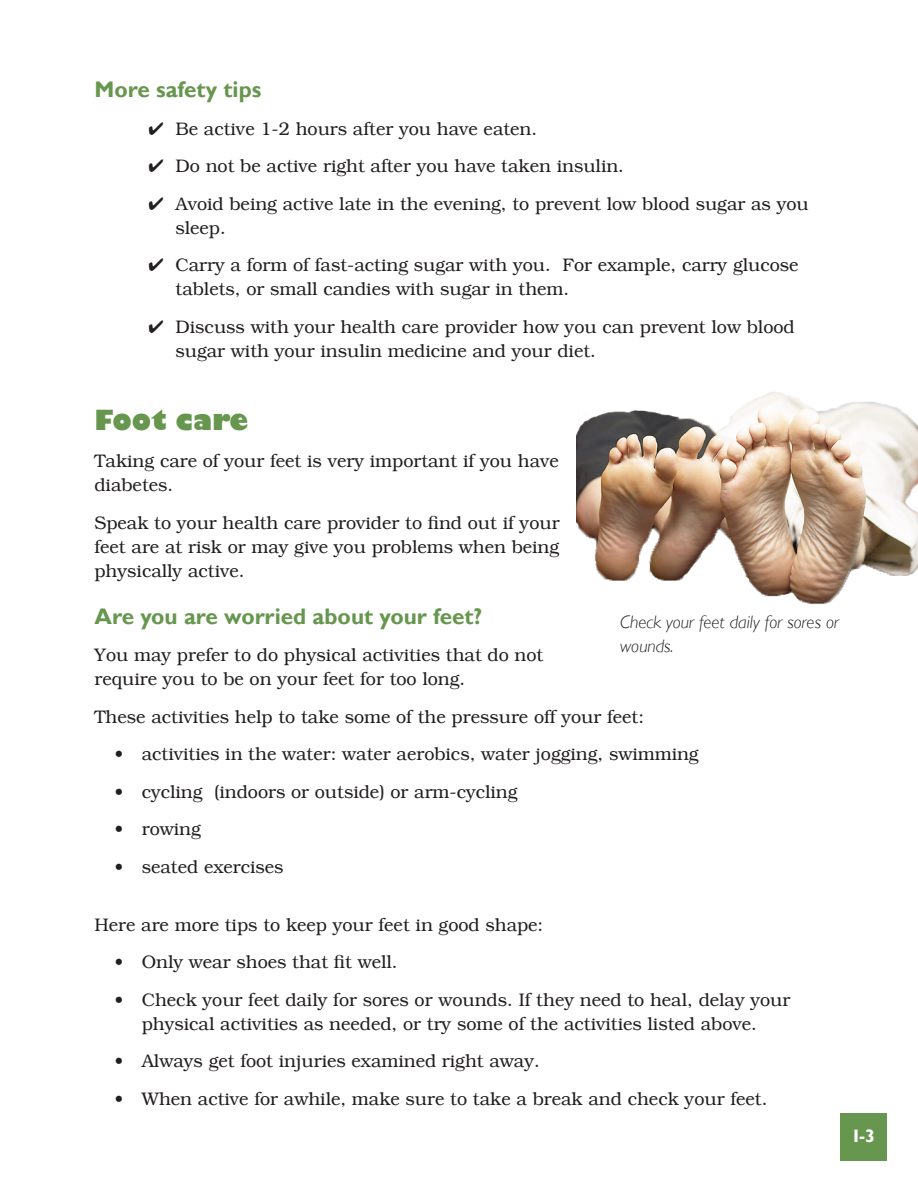
<style>
.page{position:relative;width:918px;height:1188px;background:#fff}
.page>*{position:absolute;margin:0;border:0;box-sizing:border-box;transform-origin:0 0}
.Heading_green{font:800 27px "Gill Sans";color:#67964f}
.Heading_2{font:700 22.5px "Gill Sans";color:#67964f}
.Body_Text{font:300 18px/24px "Bookman";color:#231f20}
.t1{font:italic 300 18px/24px "Gill Sans";color:#231f20}
.t2{font:700 18px "Gill Sans";color:#fff}
</style>
<div class="page">
<div style="left:840px;top:1113px;width:47px;height:48px;background:#67964f"></div>
<img style="left:577px;top:391px;width:341px;height:213px">
<p class="Heading_2" style="left:94px;top:76px;width:168px">More safety tips</p>
<p class="Body_Text" style="left:176px;top:117px;width:363px">Be active 1-2 hours after you have eaten.</p>
<p class="Body_Text" style="left:176px;top:154px;width:450px">Do not be active right after you have taken insulin.</p>
<p class="Body_Text" style="left:176px;top:192px;width:635px">Avoid being active late in the evening, to prevent low blood sugar as you sleep.</p>
<p class="Body_Text" style="left:176px;top:253px;width:625px">Carry a form of fast-acting sugar with you. For example, carry glucose tablets, or small candies with sugar in them.</p>
<p class="Body_Text" style="left:176px;top:315px;width:621px">Discuss with your health care provider how you can prevent low blood sugar with your insulin medicine and your diet.</p>
<p class="Heading_green" style="left:94px;top:403px;width:155px">Foot care</p>
<p class="Body_Text" style="left:94px;top:449px;width:466px">Taking care of your feet is very important if you have diabetes.</p>
<p class="Body_Text" style="left:94px;top:511px;width:467px;text-align:justify">Speak to your health care provider to find out if your feet are at risk or may give you problems when being physically active.</p>
<p class="Heading_2" style="left:94px;top:603px;width:389px">Are you are worried about your feet?</p>
<p class="Body_Text" style="left:94px;top:644px;width:450px">You may prefer to do physical activities that do not require you to be on your feet for too long.</p>
<p class="Body_Text" style="left:94px;top:705px;width:551px">These activities help to take some of the pressure off your feet:</p>
<p class="Body_Text" style="left:115px;top:743px;width:585px">• activities in the water: water aerobics, water jogging, swimming</p>
<p class="Body_Text" style="left:115px;top:780px;width:404px">• cycling (indoors or outside) or arm-cycling</p>
<p class="Body_Text" style="left:115px;top:818px;width:88px">• rowing</p>
<p class="Body_Text" style="left:115px;top:855px;width:170px">• seated exercises</p>
<p class="t1" style="left:620px;top:610px;width:220px">Check your feet daily for sores or wounds.</p>
<p class="Body_Text" style="left:94px;top:913px;width:450px">Here are more tips to keep your feet in good shape:</p>
<p class="Body_Text" style="left:115px;top:950px;width:284px">• Only wear shoes that fit well.</p>
<p class="Body_Text" style="left:115px;top:988px;width:677px;text-align:center">• Check your feet daily for sores or wounds. If they need to heal, delay your physical activities as needed, or try some of the activities listed above.</p>
<p class="Body_Text" style="left:115px;top:1049px;width:427px">• Always get foot injuries examined right away.</p>
<p class="Body_Text" style="left:115px;top:1087px;width:654px">• When active for awhile, make sure to take a break and check your feet.</p>
<p class="t2" style="left:853px;top:1125px;width:23px">I-3</p>
</div>
